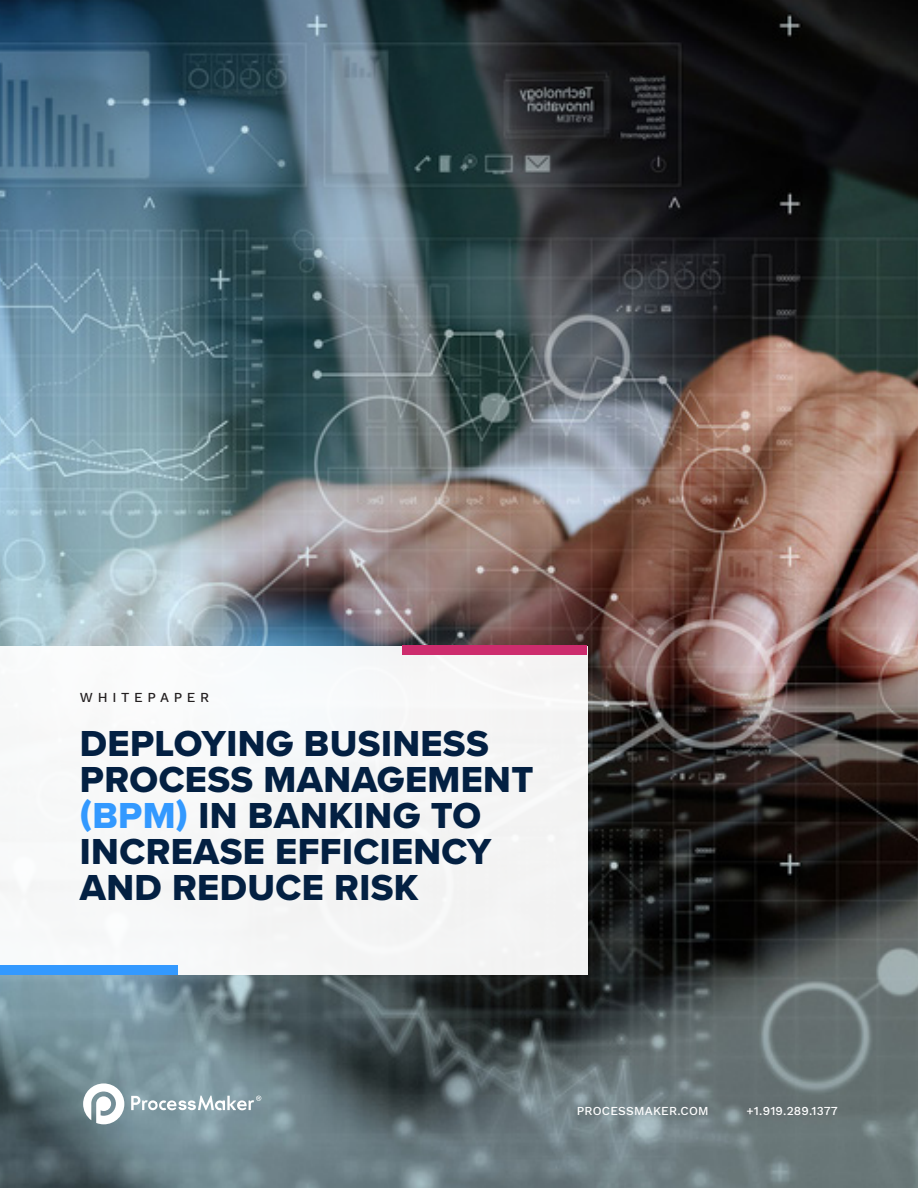
<style>
.page{position:relative;width:918px;height:1188px;background:#fff}
.page>*{position:absolute;margin:0;border:0;box-sizing:border-box;transform-origin:0 0}
.t1{font:37.5px/36px "Proxima Nova Extrabld";letter-spacing:.01em;color:#032042}
.t2{font:500 13.5px "Work Sans";letter-spacing:.35em;color:#231f20}
.t3{font:500 12px "Work Sans";letter-spacing:.02em;color:#fff}
.s1{color:#39f}
</style>
<div class="page">
<img style="left:0;top:0;width:918px;height:1188px">
<div style="left:0;top:646px;width:588px;height:328px;background:#f6f7f7"></div>
<div style="left:403px;top:646px;width:184px;height:9px;background:#cd2c6d"></div>
<div style="left:0;top:966px;width:177px;height:9px;background:#39f"></div>
<svg style="left:83px;top:1083px;width:41px;height:41px"></svg>
<svg style="left:131px;top:1096px;width:130px;height:14px"></svg>
<p class="t2" style="left:80px;top:689px;width:131px">WHITEPAPER</p>
<p class="t1" style="left:80px;top:725px;width:455px">DEPLOYING BUSINESS<br>PROCESS MANAGEMENT <span class="s1">(BPM)</span> IN BANKING TO</p>
<p class="t1" style="left:80px;top:833px;width:413px">INCREASE EFFICIENCY</p>
<p class="t1" style="left:80px;top:869px;width:340px">AND REDUCE RISK</p>
<p class="t3" style="left:577px;top:1104px;width:133px">PROCESSMAKER.COM</p>
<p class="t3" style="left:747px;top:1104px;width:93px">+1.919.289.1377</p>
</div>
